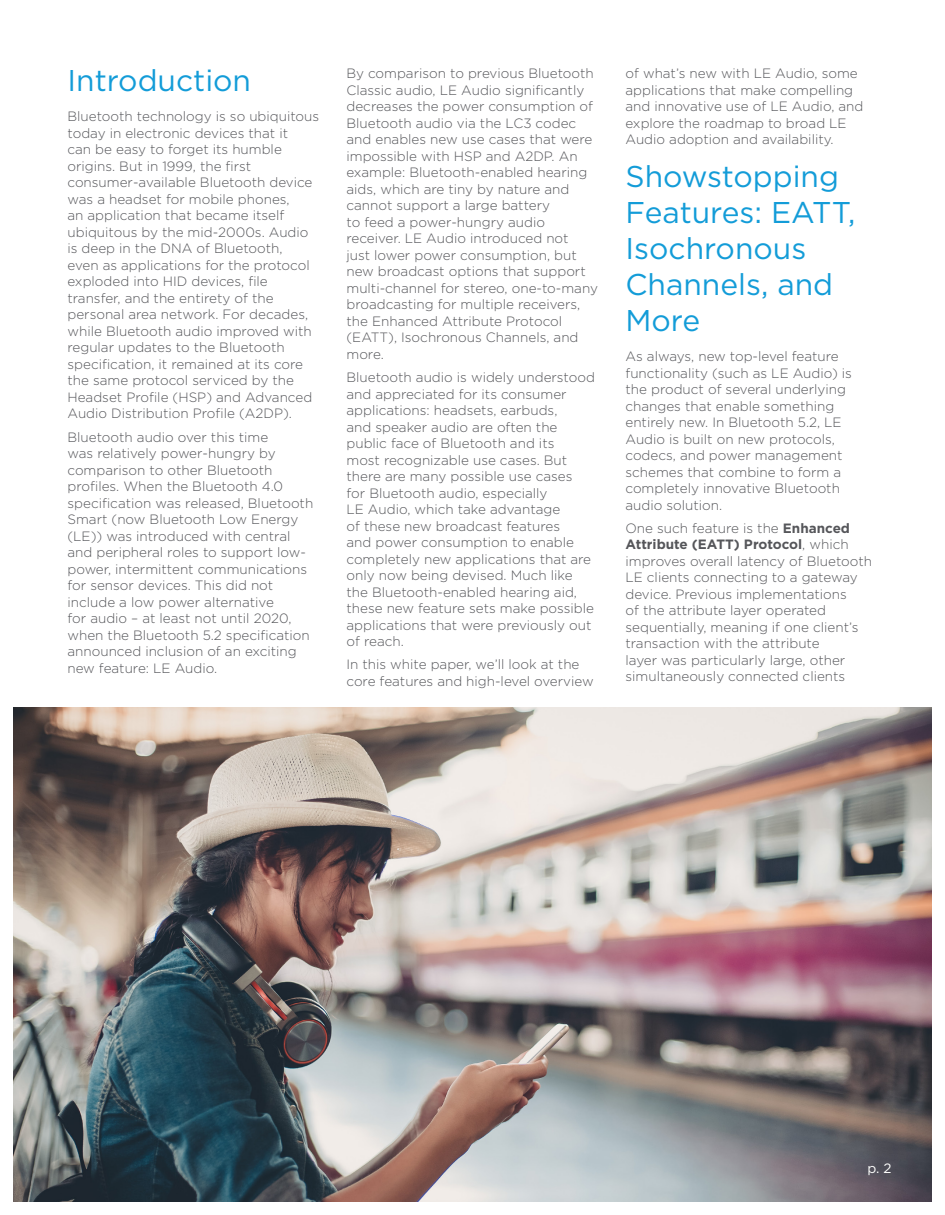
<style>
.page{position:relative;width:945px;height:1215px;background:#fff}
.page>*{position:absolute;margin:0;border:0;box-sizing:border-box;transform-origin:0 0}
.H1___Blue___Left{font:30px/36px "Gotham";color:#139cd8}
.t1{font:300 13.5px/16.5px "Gotham";color:#55565a}
.Body_Copy___Gray___L{font:13.5px "Gotham";color:#fff}
.s1{font-weight:700}
</style>
<div class="page">
<img style="left:14px;top:708px;width:918px;height:494px">
<p class="H1___Blue___Left" style="left:68px;top:62px;width:185px">Introduction</p>
<p class="t1" style="left:68px;top:108px;width:253px">Bluetooth technology is so ubiquitous today in electronic devices that it<br>can be easy to forget its humble origins. But in 1999, the first consumer-available Bluetooth device was a headset for mobile phones,<br>an application that became itself ubiquitous by the mid-2000s. Audio is deep in the DNA of Bluetooth,<br>even as applications for the protocol exploded into HID devices, file transfer, and the entirety of the personal area network. For decades, while Bluetooth audio improved with regular updates to the Bluetooth specification, it remained at its core the same protocol serviced by the Headset Profile (HSP) and Advanced Audio Distribution Profile (A2DP).</p>
<p class="t1" style="left:68px;top:428px;width:247px">Bluetooth audio over this time<br>was relatively power-hungry by comparison to other Bluetooth profiles. When the Bluetooth 4.0 specification was released, Bluetooth Smart (now Bluetooth Low Energy (LE)) was introduced with central and peripheral roles to support low&shy;power, intermittent communications for sensor devices. This did not include a low power alternative<br>for audio – at least not until 2020, when the Bluetooth 5.2 specification announced inclusion of an exciting new feature: LE Audio.</p>
<p class="t1" style="left:346px;top:65px;width:253px">By comparison to previous Bluetooth Classic audio, LE Audio significantly decreases the power consumption of Bluetooth audio via the LC3 codec and enables new use cases that were impossible with HSP and A2DP. An example: Bluetooth-enabled hearing aids, which are tiny by nature and cannot support a large battery<br>to feed a power-hungry audio receiver. LE Audio introduced not<br>just lower power consumption, but new broadcast options that support multi-channel for stereo, one-to-many broadcasting for multiple receivers, the Enhanced Attribute Protocol (EATT), Isochronous Channels, and more.</p>
<p class="t1" style="left:346px;top:369px;width:250px">Bluetooth audio is widely understood and appreciated for its consumer applications: headsets, earbuds,<br>and speaker audio are often the public face of Bluetooth and its<br>most recognizable use cases. But there are many possible use cases<br>for Bluetooth audio, especially<br>LE Audio, which take advantage<br>of these new broadcast features<br>and power consumption to enable completely new applications that are only now being devised. Much like the Bluetooth-enabled hearing aid, these new feature sets make possible applications that were previously out of reach.</p>
<p class="t1" style="left:346px;top:656px;width:249px">In this white paper, we’ll look at the core features and high-level overview</p>
<p class="t1" style="left:626px;top:65px;width:239px">of what’s new with LE Audio, some applications that make compelling and innovative use of LE Audio, and explore the roadmap to broad LE Audio adoption and availability.</p>
<p class="H1___Blue___Left" style="left:626px;top:158px;width:231px">Showstopping<br>Features: EATT,<br>Isochronous<br>Channels, and<br>More</p>
<p class="t1" style="left:626px;top:348px;width:228px">As always, new top-level feature functionality (such as LE Audio) is the product of several underlying changes that enable something entirely new. In Bluetooth 5.2, LE<br>Audio is built on new protocols, codecs, and power management schemes that combine to form a completely innovative Bluetooth audio solution.</p>
<p class="t1" style="left:626px;top:519px;width:248px">One such feature is the <span class="s1">Enhanced Attribute (EATT) Protocol</span>, which improves overall latency of Bluetooth LE clients connecting to a gateway device. Previous implementations<br>of the attribute layer operated sequentially, meaning if one client’s transaction with the attribute<br>layer was particularly large, other simultaneously connected clients</p>
<p class="Body_Copy___Gray___L" style="left:867px;top:1159px;width:26px">p. 2</p>
</div>
